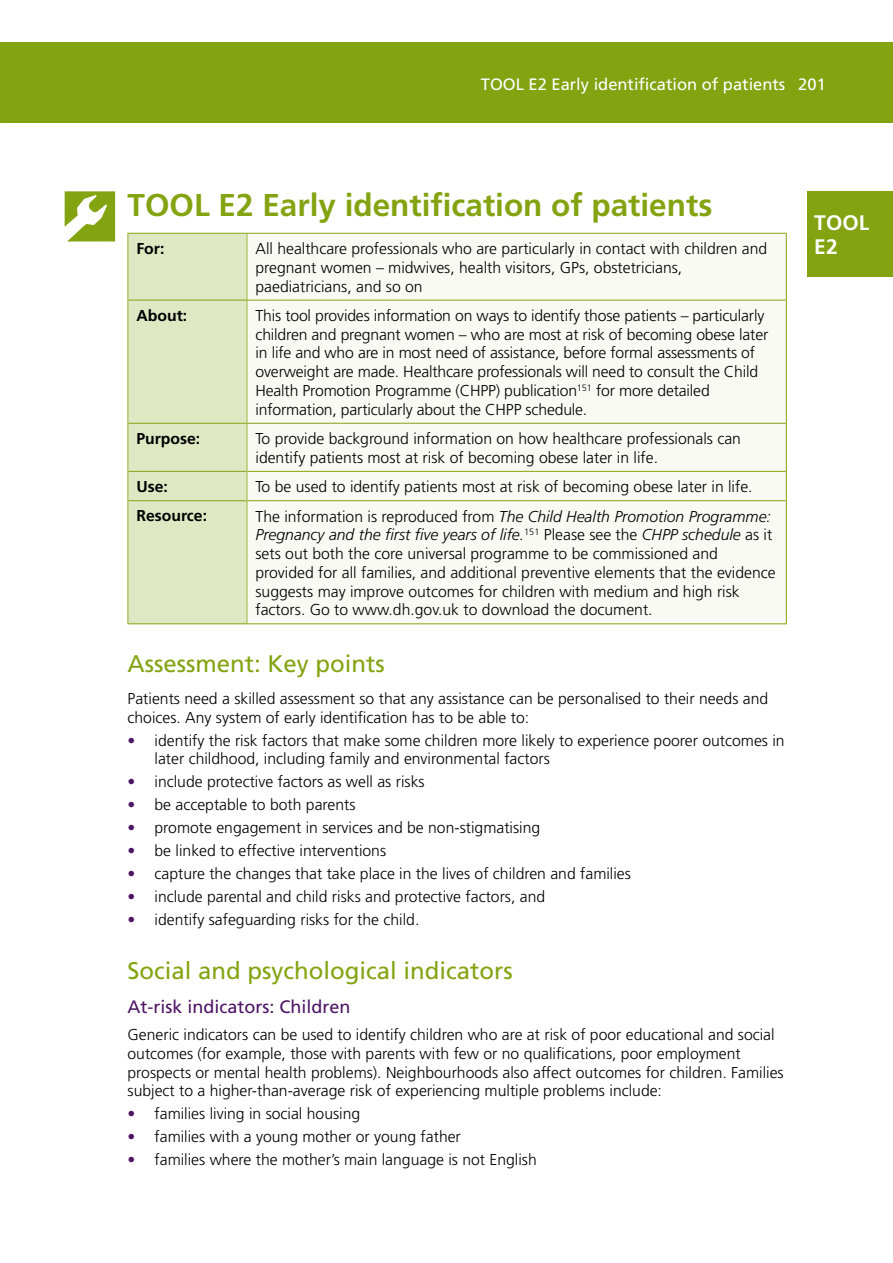
<style>
.page{position:relative;width:893px;height:1263px;background:#fff}
.page>*{position:absolute;margin:0;border:0;box-sizing:border-box;transform-origin:0 0}
.t1{font:700 31.5px "Frutiger";color:#84a311}
.t2{font:24px "Frutiger";color:#84a311}
.t3{font:700 21px "Frutiger";color:#fff}
.t4{font:18px "Frutiger";color:#4d1665}
.t5{font:16.5px "Frutiger";color:#fff}
.t6{font:300 15.75px/18.8px "Frutiger";color:#000}
.t7{font:700 15.75px "Frutiger";color:#000}
.s1{font-style:italic}
.s2{font-weight:400;color:#4d1665}
</style>
<div class="page">
<div style="left:0;top:43px;width:893px;height:80px;background:#84a311"></div>
<div style="left:128px;top:233px;width:119px;height:67px;background:#e0e8c3"></div>
<div style="left:128px;top:300px;width:119px;height:123px;background:#e0e8c3"></div>
<div style="left:128px;top:423px;width:119px;height:48px;background:#e0e8c3"></div>
<div style="left:128px;top:471px;width:119px;height:30px;background:#e0e8c3"></div>
<div style="left:128px;top:501px;width:119px;height:123px;background:#e0e8c3"></div>
<div style="left:247px;top:233px;width:539px;height:67px;background:#f9faf3"></div>
<div style="left:247px;top:300px;width:539px;height:123px;background:#f9faf3"></div>
<div style="left:247px;top:423px;width:539px;height:48px;background:#f9faf3"></div>
<div style="left:247px;top:471px;width:539px;height:30px;background:#f9faf3"></div>
<div style="left:247px;top:501px;width:539px;height:123px;background:#f9faf3"></div>
<hr style="left:247px;top:300px;width:540px;height:1px;background:#84a311">
<hr style="left:247px;top:423px;width:540px;height:1px;background:#84a311">
<hr style="left:128px;top:471px;width:119px;height:1px;background:#84a311">
<hr style="left:247px;top:471px;width:540px;height:1px;background:#84a311">
<hr style="left:128px;top:500px;width:119px;height:1px;background:#84a311">
<hr style="left:247px;top:500px;width:540px;height:1px;background:#84a311">
<hr style="left:247px;top:233px;width:540px;height:1px;background:#84a311">
<hr style="left:786px;top:234px;width:1px;height:66px;background:#84a311">
<hr style="left:786px;top:300px;width:1px;height:123px;background:#84a311">
<hr style="left:786px;top:424px;width:1px;height:47px;background:#84a311">
<svg style="left:786px;top:472px;width:1px;height:28px"></svg>
<hr style="left:786px;top:501px;width:1px;height:122px;background:#84a311">
<hr style="left:247px;top:623px;width:540px;height:1px;background:#84a311">
<hr style="left:247px;top:234px;width:1px;height:66px;background:#9db541">
<hr style="left:247px;top:300px;width:1px;height:123px;background:#9db541">
<hr style="left:247px;top:424px;width:1px;height:47px;background:#9db541">
<hr style="left:247px;top:471px;width:1px;height:30px;background:#9db541">
<hr style="left:247px;top:501px;width:1px;height:122px;background:#9db541">
<hr style="left:128px;top:300px;width:119px;height:1px;background:#84a311">
<hr style="left:128px;top:423px;width:119px;height:1px;background:#84a311">
<hr style="left:128px;top:233px;width:119px;height:1px;background:#84a311">
<hr style="left:128px;top:623px;width:119px;height:1px;background:#84a311">
<hr style="left:128px;top:234px;width:1px;height:66px;background:#9db541">
<hr style="left:128px;top:300px;width:1px;height:123px;background:#9db541">
<hr style="left:128px;top:423px;width:1px;height:48px;background:#9db541">
<hr style="left:128px;top:471px;width:1px;height:30px;background:#9db541">
<hr style="left:128px;top:501px;width:1px;height:122px;background:#9db541">
<svg style="left:65px;top:191px;width:50px;height:50px"></svg>
<div style="left:808px;top:191px;width:85px;height:85px;background:#84a311"></div>
<p class="t5" style="left:481px;top:75px;width:346px">TOOL E2 Early identification of patients 201</p>
<p class="t1" style="left:128px;top:186px;width:586px">TOOL E2 Early identification of patients</p>
<h3 class="t3" style="left:814px;top:210px;width:56px">TOOL</h3>
<p class="t7" style="left:136px;top:239px;width:30px">For:</p>
<p class="t6" style="left:255px;top:239px;width:513px">All healthcare professionals who are particularly in contact with children and</p>
<h3 class="t3" style="left:814px;top:234px;width:25px">E2</h3>
<p class="t6" style="left:255px;top:258px;width:428px">pregnant women – midwives, health visitors, GPs, obstetricians, paediatricians, and so on</p>
<p class="t7" style="left:136px;top:306px;width:52px">About:</p>
<p class="t6" style="left:255px;top:306px;width:514px">This tool provides information on ways to identify those patients – particularly children and pregnant women – who are most at risk of becoming obese later in life and who are in most need of assistance, before formal assessments of overweight are made. Healthcare professionals will need to consult the Child Health Promotion Programme (CHPP) publication<sup>151</sup> for more detailed information, particularly about the CHPP schedule.</p>
<p class="t7" style="left:136px;top:429px;width:65px">Purpose:</p>
<p class="t6" style="left:255px;top:429px;width:487px">To provide background information on how healthcare professionals can identify patients most at risk of becoming obese later in life.</p>
<p class="t7" style="left:136px;top:477px;width:33px">Use:</p>
<p class="t6" style="left:255px;top:477px;width:499px">To be used to identify patients most at risk of becoming obese later in life.</p>
<p class="t7" style="left:136px;top:507px;width:72px">Resource:</p>
<p class="t6" style="left:255px;top:507px;width:522px">The information is reproduced from <span class="s1">The Child Health Promotion Programme:<br>Pregnancy and the first five years of life.</span><sup>151</sup> Please see the <span class="s1">CHPP schedule</span> as it sets out both the core universal programme to be commissioned and provided for all families, and additional preventive elements that the evidence suggests may improve outcomes for children with medium and high risk factors. Go to www.dh.gov.uk to download the document.</p>
<h2 class="t2" style="left:128px;top:650px;width:259px">Assessment: Key points</h2>
<p class="t6" style="left:128px;top:689px;width:642px">Patients need a skilled assessment so that any assistance can be personalised to their needs and choices. Any system of early identification has to be able to:</p>
<p class="t6" style="left:155px;top:731px;width:632px;text-indent:-27px"><span class="s2">•</span> identify the risk factors that make some children more likely to experience poorer outcomes in later childhood, including family and environmental factors</p>
<p class="t6" style="left:128px;top:773px;width:299px"><span class="s2">•</span> include protective factors as well as risks</p>
<p class="t6" style="left:128px;top:796px;width:229px"><span class="s2">•</span> be acceptable to both parents</p>
<p class="t6" style="left:128px;top:819px;width:414px"><span class="s2">•</span> promote engagement in services and be non-stigmatising</p>
<p class="t6" style="left:128px;top:842px;width:260px"><span class="s2">•</span> be linked to effective interventions</p>
<p class="t6" style="left:128px;top:865px;width:505px"><span class="s2">•</span> capture the changes that take place in the lives of children and families</p>
<p class="t6" style="left:128px;top:888px;width:419px"><span class="s2">•</span> include parental and child risks and protective factors, and</p>
<p class="t6" style="left:128px;top:910px;width:293px"><span class="s2">•</span> identify safeguarding risks for the child.</p>
<h2 class="t2" style="left:128px;top:957px;width:387px">Social and psychological indicators</h2>
<h3 class="t4" style="left:128px;top:996px;width:225px">At-risk indicators: Children</h3>
<p class="t6" style="left:128px;top:1025px;width:658px">Generic indicators can be used to identify children who are at risk of poor educational and social outcomes (for example, those with parents with few or no qualifications, poor employment prospects or mental health problems). Neighbourhoods also affect outcomes for children. Families subject to a higher-than-average risk of experiencing multiple problems include:</p>
<p class="t6" style="left:128px;top:1104px;width:234px"><span class="s2">•</span> families living in social housing</p>
<p class="t6" style="left:128px;top:1127px;width:335px"><span class="s2">•</span> families with a young mother or young father</p>
<p class="t6" style="left:128px;top:1150px;width:411px"><span class="s2">•</span> families where the mother’s main language is not English</p>
</div>
